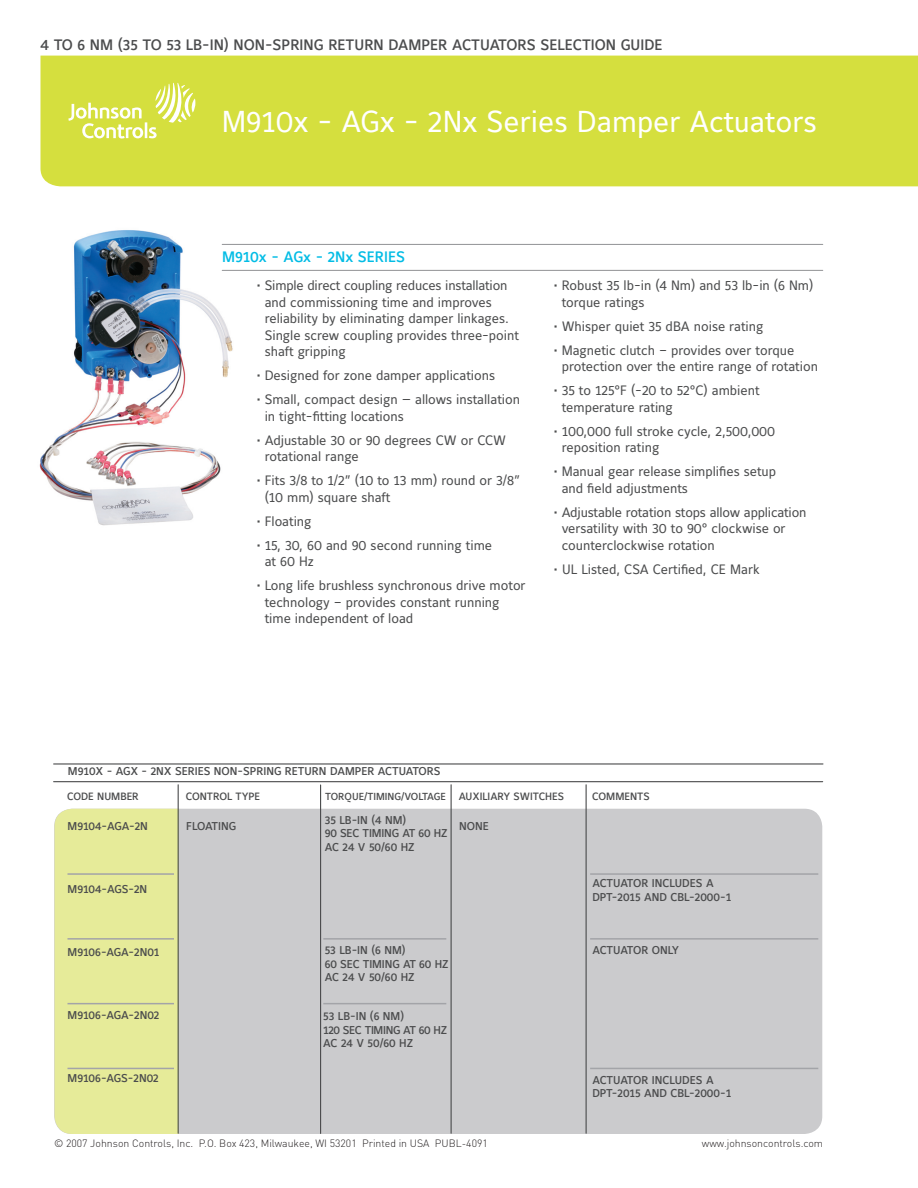
<style>
.page{position:relative;width:918px;height:1188px;background:#fff}
.page>*{position:absolute;margin:0;border:0;box-sizing:border-box;transform-origin:0 0}
.t1{font:30px "Maurea Regular Lf";color:#fff}
.t2{font:15px "Maurea Medium Lf";color:#4b4c4d}
.t3{font:15px "Maurea Medium Lf";color:#02bce5}
.t4{font:13.5px/16.5px "Maurea Regular Lf";color:#4b4c4d}
.t5{font:11.25px/13.5px "Maurea Medium Lf";color:#4b4c4d}
.t6{font:11.25px/13.5px "Maurea Medium Lf";letter-spacing:-.03em;color:#4b4c4d}
.t7{font:300 10.5px "DIN";color:#231f20}
.t8{font:10.5px "Maurea Medium Lf";color:#4b4c4d}
.t9{font:10.2px "Maurea Medium Lf";color:#4b4c4d}
.s1{font-size:10.5px}
</style>
<div class="page">
<img style="left:39px;top:230px;width:202px;height:296px">
<div style="left:40px;top:56px;width:878px;height:130px;background:#d5df3e"></div>
<hr style="left:222px;top:270px;width:601px;height:1px;background:#919295">
<hr style="left:222px;top:244px;width:601px;height:1px;background:#919295">
<hr style="left:54px;top:763px;width:769px;height:2px;background:#4b4c4d">
<hr style="left:54px;top:781px;width:769px;height:1px;background:#4b4c4d">
<div style="left:54px;top:809px;width:768px;height:325px;background:#cbcbcd;border-radius:18px"></div>
<div style="left:55px;top:809px;width:124px;height:325px;background:#e6eb99"></div>
<hr style="left:320px;top:785px;width:1px;height:348px;background:#4b4c4d">
<hr style="left:451px;top:785px;width:1px;height:348px;background:#4b4c4d">
<hr style="left:586px;top:785px;width:1px;height:348px;background:#4b4c4d">
<hr style="left:178px;top:785px;width:1px;height:348px;background:#4b4c4d">
<hr style="left:68px;top:873px;width:106px;height:2px;background:#a3a4a8">
<hr style="left:68px;top:938px;width:106px;height:2px;background:#a3a4a8">
<hr style="left:68px;top:1003px;width:106px;height:1px;background:#a3a4a8">
<hr style="left:68px;top:1068px;width:106px;height:1px;background:#a3a4a8">
<hr style="left:323px;top:938px;width:123px;height:2px;background:#a3a4a8">
<hr style="left:323px;top:1003px;width:123px;height:1px;background:#a3a4a8">
<hr style="left:590px;top:873px;width:228px;height:2px;background:#a3a4a8">
<hr style="left:590px;top:938px;width:228px;height:2px;background:#a3a4a8">
<hr style="left:590px;top:1068px;width:228px;height:1px;background:#a3a4a8">
<svg style="left:68px;top:83px;width:127px;height:56px;background:#dde565"></svg>
<p class="t2" style="left:40px;top:37px;width:624px">4 TO 6 NM (35 TO 53 LB-IN) NON-SPRING RETURN DAMPER ACTUATORS SELECTION GUIDE</p>
<h1 class="t1" style="left:222px;top:104px;width:597px">M910x - AGx - 2Nx Series Damper Actuators</h1>
<p class="t3" style="left:222px;top:248px;width:184px">M910X - AGX - 2NX SERIES</p>
<p class="t4" style="left:265px;top:278px;width:256px;text-indent:-8px">• Simple direct coupling reduces installation and commissioning time and improves reliability by eliminating damper linkages.<br>Single screw coupling provides three-point shaft gripping</p>
<p class="t4" style="left:257px;top:368px;width:240px">• Designed for zone damper applications</p>
<p class="t4" style="left:265px;top:392px;width:257px;text-indent:-8px">• Small, compact design — allows installation in tight-fitting locations</p>
<p class="t4" style="left:265px;top:433px;width:243px;text-indent:-8px">• Adjustable 30 or 90 degrees CW or CCW rotational range</p>
<p class="t4" style="left:265px;top:473px;width:257px;text-indent:-8px">• Fits 3/8 to 1/2” (10 to 13 mm) round or 3/8” (10 mm) square shaft</p>
<p class="t4" style="left:257px;top:514px;width:56px">• Floating</p>
<p class="t4" style="left:265px;top:538px;width:229px;text-indent:-8px">• 15, 30, 60 and 90 second running time at 60 Hz</p>
<p class="t4" style="left:265px;top:578px;width:263px;text-indent:-8px">• Long life brushless synchronous drive motor technology – provides constant running time independent of load</p>
<p class="t4" style="left:562px;top:278px;width:253px;text-indent:-8px">• Robust 35 lb-in (4 Nm) and 53 lb-in (6 Nm) torque ratings</p>
<p class="t4" style="left:554px;top:319px;width:211px">• Whisper quiet 35 dBA noise rating</p>
<p class="t4" style="left:562px;top:343px;width:258px;text-indent:-8px">• Magnetic clutch – provides over torque protection over the entire range of rotation</p>
<p class="t4" style="left:562px;top:383px;width:199px;text-indent:-8px">• 35 to 125°F (-20 to 52°C) ambient temperature rating</p>
<p class="t4" style="left:562px;top:424px;width:215px;text-indent:-8px">• 100,000 full stroke cycle, 2,500,000 reposition rating</p>
<p class="t4" style="left:562px;top:464px;width:216px;text-indent:-8px">• Manual gear release simplifies setup and field adjustments</p>
<p class="t4" style="left:562px;top:505px;width:246px;text-indent:-8px">• Adjustable rotation stops allow application versatility with 30 to 90° clockwise or counterclockwise rotation</p>
<p class="t4" style="left:554px;top:562px;width:207px">• UL Listed, CSA Certified, CE Mark</p>
<p class="t5" style="left:68px;top:765px;width:374px">M910X - AGX - 2NX SERIES NON-SPRING RETURN DAMPER ACTUATORS</p>
<p class="t8" style="left:67px;top:790px;width:73px">CODE NUMBER</p>
<p class="t8" style="left:186px;top:790px;width:76px">CONTROL TYPE</p>
<p class="t9" style="left:325px;top:791px;width:240px">TORQUE/TIMING/VOLTAGE <span class="s1">AUXILIARY SWITCHES</span></p>
<p class="t8" style="left:592px;top:790px;width:59px">COMMENTS</p>
<p class="t5" style="left:325px;top:814px;width:124px">35 LB-IN (4 NM)<br>90 SEC TIMING AT 60 HZ<br>AC 24 V 50/60 HZ</p>
<p class="t5" style="left:68px;top:820px;width:82px">M9104-AGA-2N</p>
<p class="t5" style="left:186px;top:820px;width:52px">F LOATING</p>
<p class="t5" style="left:459px;top:820px;width:31px">NONE</p>
<p class="t5" style="left:68px;top:883px;width:81px">M9104-AGS-2N</p>
<p class="t5" style="left:592px;top:877px;width:140px">ACTUATOR INCLUDES A<br>DPT-2015 AND CBL-2000-1</p>
<p class="t5" style="left:68px;top:946px;width:93px">M9106-AGA-2N01</p>
<p class="t5" style="left:325px;top:944px;width:125px">53 LB-IN (6 NM)<br>60 SEC TIMING AT 60 HZ<br>AC 24 V 50/60 HZ</p>
<p class="t5" style="left:592px;top:944px;width:88px">ACTUATOR ONLY</p>
<p class="t5" style="left:68px;top:1009px;width:93px">M9106-AGA-2N02</p>
<p class="t6" style="left:323px;top:1010px;width:125px">53 LB-IN (6 NM)<br>120 SEC TIMING AT 60 HZ<br>AC 24 V 50/60 HZ</p>
<p class="t5" style="left:68px;top:1072px;width:93px">M9106-AGS-2N02</p>
<p class="t5" style="left:592px;top:1074px;width:140px">ACTUATOR INCLUDES A<br>DPT-2015 AND CBL-2000-1</p>
<p class="t7" style="left:54px;top:1137px;width:435px">© 2007 Johnson Controls, Inc. P.O. Box 423, Milwaukee, WI 53201 Printed in USA PUBL-4091</p>
<p class="t7" style="left:702px;top:1137px;width:123px">www.johnsoncontrols.com</p>
</div>
